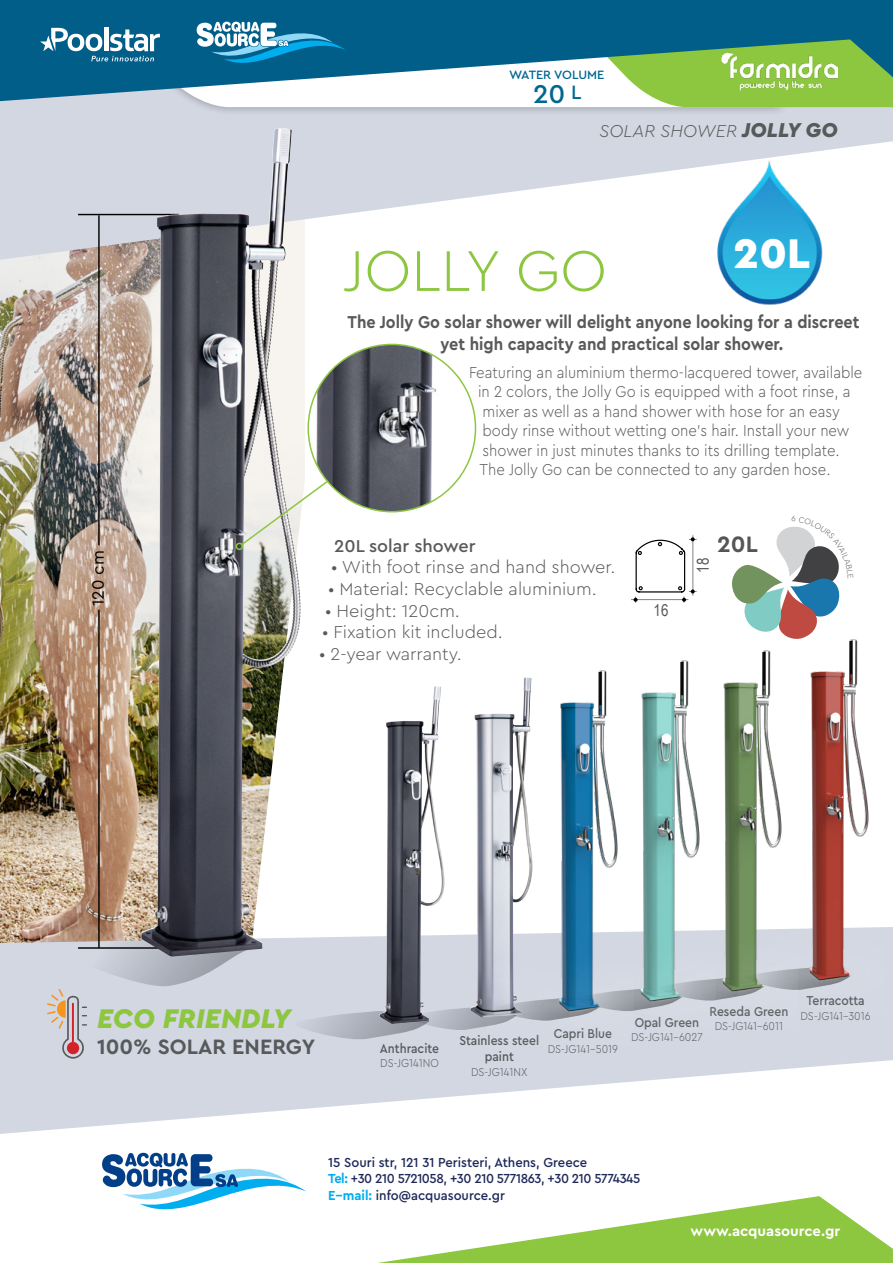
<style>
.page{position:relative;width:893px;height:1263px;background:#fff}
.page>*{position:absolute;margin:0;border:0;box-sizing:border-box;transform-origin:0 0}
.t1{font:300 60px "Cera Pro";color:#8dc63f}
.t2{font:900 43.35px "Cera Pro";color:#fff}
.t3{font:italic 900 28.35px "Cera Pro";color:#8dc63f}
.t4{font:500 27px "Cera Pro";color:#00678f}
.t5{font:700 23.4px "Cera Pro";color:#555}
.t6{font:700 21.75px "Cera Pro";color:#58595b}
.t7{font:300 18px "Cera Pro";color:#58595b}
.t8{font:700 18px/21.6px "Cera Pro";color:#58595b;scale:.9 1}
.t9{font:italic 300 18px "Cera Pro";color:#58595b}
.t10{font:500 18px "Cera Pro";color:#58595b}
.t11{font:17.1px "Cera Pro";color:#000}
.t12{font:300 16.5px/19.5px "Cera Pro";color:#58595b;scale:.9 1}
.t13{font:16.35px "Arial Narrow";color:#58595b}
.t14{font:700 15px "Cera Pro";color:#fff}
.t15{font:500 13.65px/16.5px "Cera Pro";letter-spacing:-.01em;color:#1e2859;scale:.95 1}
.t16{font:500 13.5px/16.2px "Cera Pro";color:#58595b;text-align:center;scale:.9 1}
.t17{font:500 12.6px "Cera Pro";color:#00678f}
.t18{font:300 12px "Cera Pro";color:#58595b;scale:.9 1}
.s1{font-weight:900;font-size:21px}
.s2{font-weight:700;color:#00aeef}
</style>
<div class="page">
<img style="left:0;top:260px;width:305px;height:667px">
<svg style="left:0;top:927px;width:893px;height:207px;fill:#d2d7e2"></svg>
<svg style="left:0;top:103px;width:893px;height:157px;fill:#d2d7e2"></svg>
<div style="left:44px;top:0;width:744px;height:116px;background:#000;opacity:.3"></div>
<svg style="left:44px;top:103px;width:457px;height:4px"></svg>
<svg style="left:501px;top:103px;width:392px;height:4px"></svg>
<svg style="left:0;top:0;width:893px;height:103px;fill:#005e89"></svg>
<img style="left:722px;top:53px;width:116px;height:37px">
<svg style="left:197px;top:22px;width:148px;height:54px;background:#3084aa"></svg>
<svg style="left:40px;top:28px;width:120px;height:33px"></svg>
<img style="left:701px;top:157px;width:137px;height:148px">
<hr style="left:78px;top:214px;width:101px;height:1px;background:#000">
<img style="left:155px;top:128px;width:124px;height:784px">
<hr style="left:98px;top:215px;width:2px;height:330px;background:#000">
<hr style="left:98px;top:609px;width:2px;height:339px;background:#000">
<hr style="left:631px;top:599px;width:57px;height:1px;background:#808285">
<hr style="left:692px;top:535px;width:1px;height:61px;background:#808285">
<svg style="left:633px;top:537px;width:64px;height:66px"></svg>
<img style="left:308px;top:344px;width:167px;height:168px;border-radius:84px">
<svg style="left:235px;top:479px;width:94px;height:73px"></svg>
<svg style="left:47px;top:923px;width:218px;height:136px;background:#babac2"></svg>
<svg style="left:102px;top:1153px;width:791px;height:110px"></svg>
<img style="left:385px;top:686px;width:51px;height:282px">
<img style="left:474px;top:714px;width:14px;height:254px">
<img style="left:488px;top:677px;width:145px;height:371px">
<img style="left:569px;top:670px;width:82px;height:298px">
<img style="left:651px;top:660px;width:87px;height:308px">
<svg style="left:281px;top:968px;width:570px;height:76px;background:#b7c0ca"></svg>
<img style="left:738px;top:639px;width:146px;height:378px">
<svg style="left:732px;top:526px;width:121px;height:115px"></svg>
<p class="t17" style="left:509px;top:66px;width:97px">WATER VOLUME</p>
<h3 class="t4" style="left:533px;top:76px;width:50px">20 <sup>L</sup></h3>
<p class="t9" style="left:599px;top:119px;width:240px">SOLAR SHOWER <span class="s1">JOLLY GO</span></p>
<h1 class="t1" style="left:343px;top:231px;width:266px">JOLLY GO</h1>
<h2 class="t2" style="left:733px;top:225px;width:79px">20L</h2>
<p class="t11" style="left:87px;top:606px;width:57px;rotate:-90deg">120 cm</p>
<p class="t8" style="left:441px;top:311px;width:467px;text-indent:-93px">The Jolly Go solar shower will delight anyone looking for a discreet yet high capacity and practical solar shower.</p>
<p class="t12" style="left:478px;top:362px;width:429px;text-indent:-9px">Featuring an aluminium thermo-lacquered tower, available in 2 colors, the Jolly Go is equipped with a foot rinse, a mixer as well as a hand shower with hose for an easy body rinse without wetting one’s hair. Install your new shower in just minutes thanks to its drilling template.<br>The Jolly Go can be connected to any garden hose.</p>
<p class="t10" style="left:334px;top:534px;width:143px">20L solar shower</p>
<p class="t7" style="left:331px;top:555px;width:286px">• With foot rinse and hand shower.</p>
<p class="t7" style="left:328px;top:577px;width:270px">• Material: Recyclable aluminium.</p>
<p class="t7" style="left:325px;top:599px;width:136px">• Height: 120cm.</p>
<p class="t7" style="left:322px;top:620px;width:182px">• Fixation kit included.</p>
<p class="t7" style="left:319px;top:642px;width:144px">• 2-year warranty.</p>
<p class="t13" style="left:654px;top:598px;width:16px">16</p>
<p class="t13" style="left:691px;top:573px;width:16px;rotate:-90deg">18</p>
<h3 class="t5" style="left:717px;top:528px;width:42px">20L</h3>
<h3 class="t3" style="left:97px;top:999px;width:195px">ECO FRIENDLY</h3>
<h3 class="t6" style="left:97px;top:1032px;width:220px">100% SOLAR ENERGY</h3>
<p class="t16" style="left:380px;top:1040px;width:67px">Anthracite</p>
<p class="t18" style="left:380px;top:1055px;width:67px">DS-JG141NO</p>
<p class="t16" style="left:459px;top:1032px;width:90px">Stainless steel paint</p>
<p class="t18" style="left:471px;top:1064px;width:64px">DS-JG141NX</p>
<p class="t16" style="left:554px;top:1025px;width:66px">Capri Blue</p>
<p class="t18" style="left:548px;top:1040px;width:80px">DS-JG141-5019</p>
<p class="t16" style="left:635px;top:1013px;width:73px">Opal Green</p>
<p class="t18" style="left:631px;top:1029px;width:81px">DS-JG141-6027</p>
<p class="t16" style="left:710px;top:1003px;width:89px">Reseda Green</p>
<p class="t18" style="left:715px;top:1018px;width:78px">DS-JG141-6011</p>
<p class="t16" style="left:806px;top:992px;width:66px">Terracotta</p>
<p class="t18" style="left:800px;top:1008px;width:79px">DS-JG141-3016</p>
<p class="t15" style="left:328px;top:1153px;width:330px">15 Souri str, 121 31 Peristeri, Athens, Greece<br><span class="s2">Tel:</span> +30 210 5721058, +30 210 5771863, +30 210 5774345<br><span class="s2">E−mail:</span> info@acquasource.gr</p>
<p class="t14" style="left:691px;top:1221px;width:151px">www.acquasource.gr</p>
</div>
